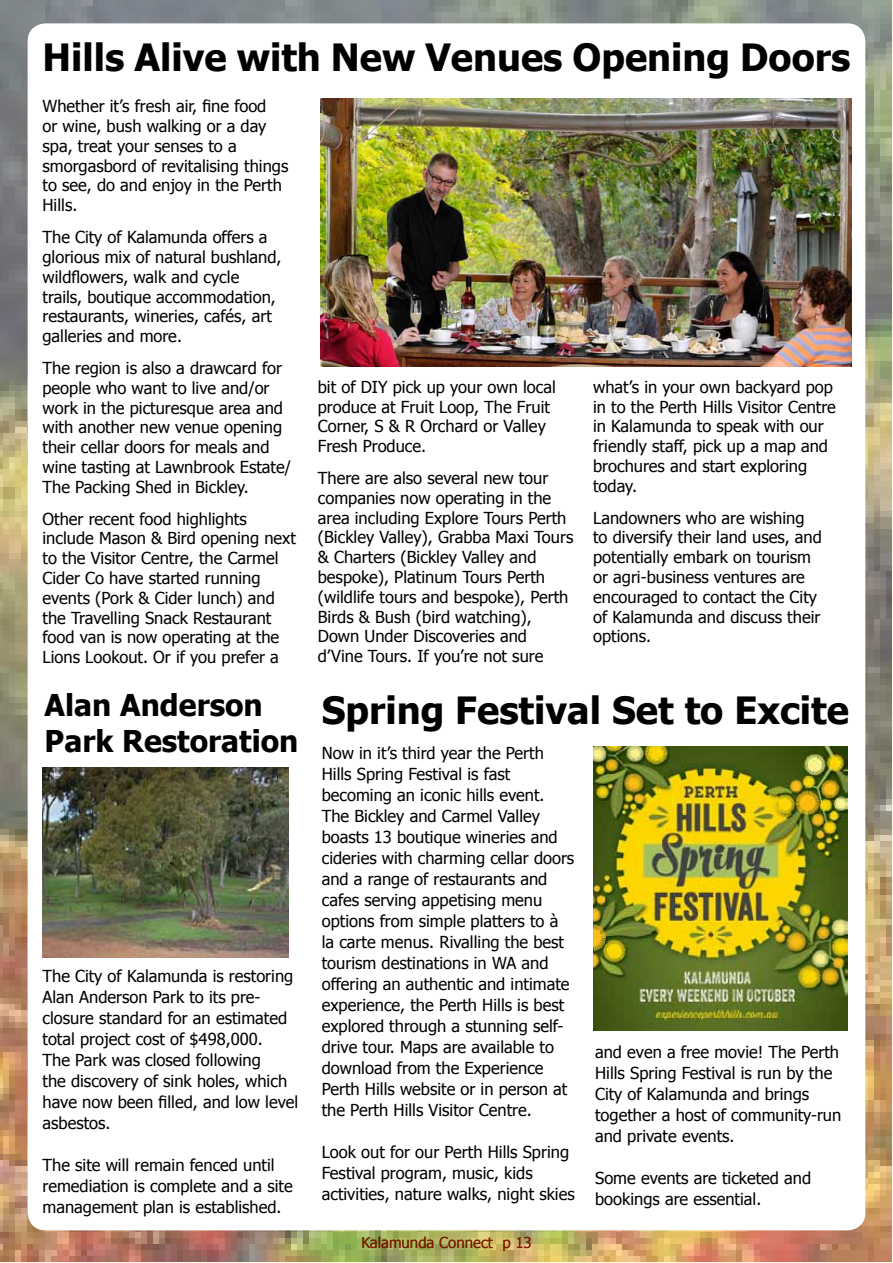
<style>
.page{position:relative;width:893px;height:1263px;background:#fff}
.page>*{position:absolute;margin:0;border:0;box-sizing:border-box;transform-origin:0 0}
.t1{font:700 37.5px "Tahoma";color:#000}
.t2{font:700 30px/36px "Tahoma";color:#000}
.t3{font:16.5px/19.8px "Tahoma";color:#000}
.t4{font:15px "Tahoma";color:#7a1602}
</style>
<div class="page">
<img style="left:0;top:0;width:892px;height:1261px">
<div style="left:28px;top:23px;width:837px;height:1207px;background:#fff;border-radius:18px"></div>
<img style="left:43px;top:767px;width:245px;height:191px">
<img style="left:593px;top:746px;width:255px;height:285px">
<img style="left:321px;top:99px;width:530px;height:268px">
<h1 class="t1" style="left:43px;top:31px;width:809px">Hills Alive with New Venues Opening Doors</h1>
<p class="t3" style="left:43px;top:96px;width:247px">Whether it’s fresh air, fine food<br>or wine, bush walking or a day spa, treat your senses to a smorgasbord of revitalising things to see, do and enjoy in the Perth<br>Hills.</p>
<p class="t3" style="left:43px;top:226px;width:241px">The City of Kalamunda offers a glorious mix of natural bushland, wildflowers, walk and cycle trails, boutique accommodation, restaurants, wineries, cafés, art galleries and more.</p>
<p class="t3" style="left:43px;top:357px;width:250px">The region is also a drawcard for people who want to live and/or work in the picturesque area and with another new venue opening their cellar doors for meals and wine tasting at Lawnbrook Estate/<br>The Packing Shed in Bickley.</p>
<p class="t3" style="left:43px;top:508px;width:255px">Other recent food highlights include Mason &amp; Bird opening next to the Visitor Centre, the Carmel<br>Cider Co have started running events (Pork &amp; Cider lunch) and the Travelling Snack Restaurant food van is now operating at the<br>Lions Lookout. Or if you prefer a</p>
<p class="t3" style="left:318px;top:376px;width:240px">bit of DIY pick up your own local produce at Fruit Loop, The Fruit<br>Corner, S &amp; R Orchard or Valley<br>Fresh Produce.</p>
<p class="t3" style="left:318px;top:467px;width:257px">There are also several new tour companies now operating in the area including Explore Tours Perth (Bickley Valley), Grabba Maxi Tours &amp; Charters (Bickley Valley and bespoke), Platinum Tours Perth (wildlife tours and bespoke), Perth<br>Birds &amp; Bush (bird watching),<br>Down Under Discoveries and d’Vine Tours. If you’re not sure</p>
<p class="t3" style="left:593px;top:376px;width:244px">what’s in your own backyard pop in to the Perth Hills Visitor Centre in Kalamunda to speak with our friendly staff, pick up a map and brochures and start exploring today.</p>
<p class="t3" style="left:593px;top:507px;width:230px">Landowners who are wishing to diversify their land uses, and potentially embark on tourism or agri-business ventures are encouraged to contact the City of Kalamunda and discuss their options.</p>
<h2 class="t2" style="left:45px;top:685px;width:255px">Alan Anderson<br>Park Restoration</h2>
<h1 class="t1" style="left:322px;top:684px;width:529px">Spring Festival Set to Excite</h1>
<p class="t3" style="left:322px;top:742px;width:254px;line-height:21px">Now in it’s third year the Perth<br>Hills Spring Festival is fast becoming an iconic hills event.<br>The Bickley and Carmel Valley boasts 13 boutique wineries and cideries with charming cellar doors and a range of restaurants and cafes serving appetising menu options from simple platters to à la carte menus. Rivalling the best tourism destinations in WA and offering an authentic and intimate experience, the Perth Hills is best explored through a stunning self&shy;drive tour. Maps are available to download from the Experience<br>Perth Hills website or in person at the Perth Hills Visitor Centre.</p>
<p class="t3" style="left:322px;top:1141px;width:255px;line-height:21px">Look out for our Perth Hills Spring<br>Festival program, music, kids activities, nature walks, night skies</p>
<p class="t3" style="left:43px;top:965px;width:257px;line-height:21px">The City of Kalamunda is restoring<br>Alan Anderson Park to its pre&shy;closure standard for an estimated total project cost of $498,000.<br>The Park was closed following<br>the discovery of sink holes, which have now been filled, and low level asbestos.</p>
<p class="t3" style="left:43px;top:1154px;width:252px;line-height:21px">The site will remain fenced until remediation is complete and a site management plan is established.</p>
<p class="t3" style="left:595px;top:1040px;width:248px;line-height:21px">and even a free movie! The Perth<br>Hills Spring Festival is run by the<br>City of Kalamunda and brings together a host of community-run and private events.</p>
<p class="t3" style="left:595px;top:1166px;width:218px;line-height:21px">Some events are ticketed and bookings are essential.</p>
<p class="t4" style="left:361px;top:1232px;width:172px">Kalamunda Connect p 13</p>
</div>
